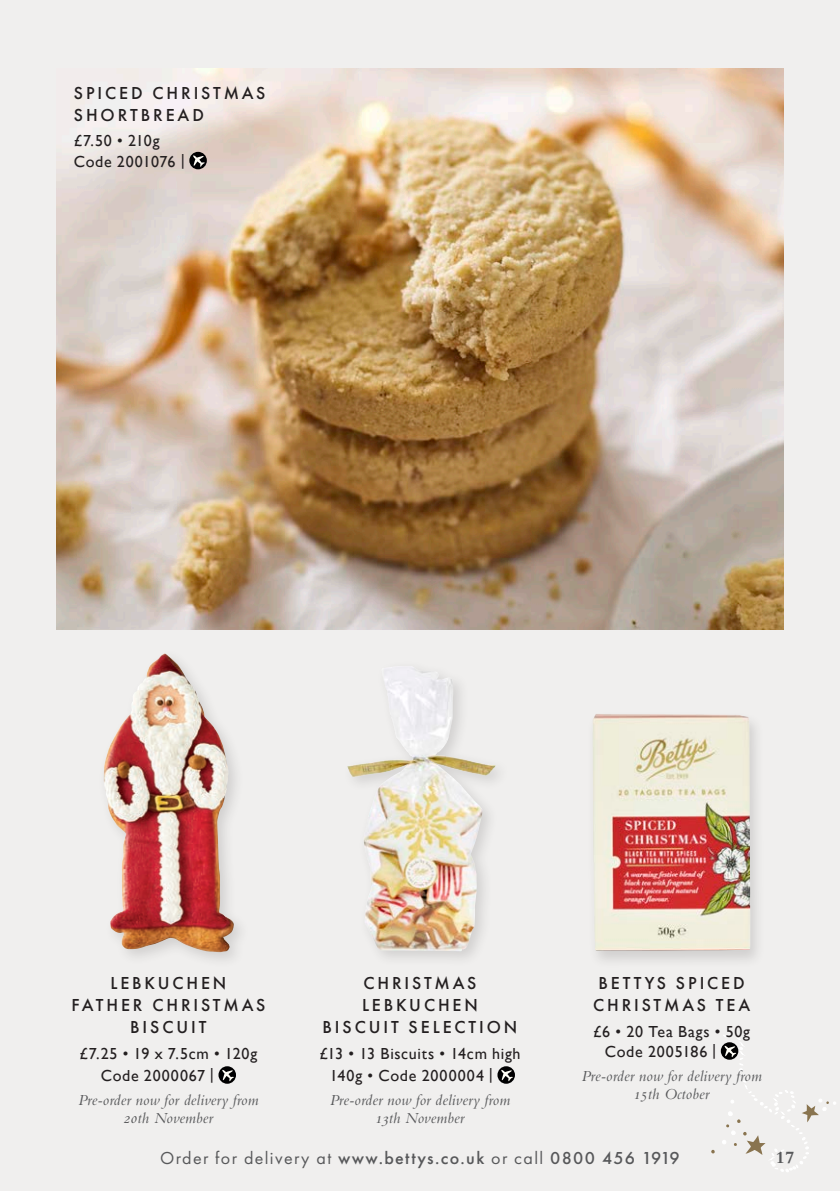
<style>
.page{position:relative;width:840px;height:1191px;background:#fff}
.page>*{position:absolute;margin:0;border:0;box-sizing:border-box;transform-origin:0 0}
.Product_Title{font:500 18px/22px "Futura PT";letter-spacing:.16em;color:#231f20;text-align:center}
.t1{font:500 18px "Futura PT";letter-spacing:.075em;color:#57585a}
.Product_Title_left_a{font:500 18px/22px "Futura PT";letter-spacing:.16em;color:#231f20}
.t2{font:700 18px "Bembo";color:#57585a}
.Availability{font:italic 16px/18px "Bembo NT";letter-spacing:.01em;color:#57585a;text-align:center}
.Code_and_Price{font:16px/22px "Gill Sans";letter-spacing:.045em;color:#231f20}
.Code_and_Price_left{font:16px/20px "Gill Sans";letter-spacing:.04em;color:#231f20}
.s1{font-weight:400}
</style>
<div class="page">
<div style="left:0;top:0;width:839px;height:1191px;background:#f0efee"></div>
<img style="left:57px;top:68px;width:725px;height:561px">
<div style="left:189px;top:152px;width:18px;height:17px;background:#000001;border-radius:50%"></div>
<svg style="left:193px;top:155px;width:12px;height:12px"></svg>
<svg style="left:218px;top:1066px;width:18px;height:17px"></svg>
<svg style="left:222px;top:1069px;width:12px;height:12px"></svg>
<svg style="left:497px;top:1066px;width:17px;height:17px"></svg>
<svg style="left:500px;top:1069px;width:13px;height:12px"></svg>
<svg style="left:720px;top:1034px;width:116px;height:138px"></svg>
<div style="left:585px;top:710px;width:180px;height:258px;background:#231f20;opacity:.15"></div>
<img style="left:592px;top:714px;width:158px;height:236px">
<img style="left:103px;top:654px;width:131px;height:298px">
<div style="left:342px;top:660px;width:169px;height:307px;background:#231f20;opacity:.15"></div>
<img style="left:347px;top:666px;width:66px;height:176px">
<p class="Product_Title_left_a" style="left:74px;top:82px;width:193px">SPICED CHRISTMAS<br>SHORTBREAD</p>
<p class="Code_and_Price_left" style="left:74px;top:131px;width:112px">£7.50 • 210g<br>Code 2001076 |</p>
<p class="Product_Title" style="left:71px;top:972px;width:195px">LEBKUCHEN<br>FATHER CHRISTMAS<br>BISCUIT</p>
<p class="Code_and_Price_left" style="left:101px;top:1042px;width:158px;line-height:22px;text-indent:-21px">£7.25 • 19 x 7.5cm • 120g<br>Code 2000067 |</p>
<p class="Availability" style="left:78px;top:1090px;width:182px">Pre-order now for delivery from<br>20th November</p>
<p class="Product_Title" style="left:322px;top:972px;width:196px">CHRISTMAS<br>LEBKUCHEN<br>BISCUIT SELECTION</p>
<p class="Code_and_Price" style="left:330px;top:1042px;width:192px;text-indent:-10px">£13 • 13 Biscuits • 14cm high<br>140g • Code 2000004 |</p>
<p class="Availability" style="left:329px;top:1090px;width:182px">Pre-order now for delivery from<br>13th November</p>
<p class="Product_Title" style="left:592px;top:972px;width:158px;text-align:left">BETTYS SPICED<br>CHRISTMAS TEA</p>
<p class="Code_and_Price" style="left:604px;top:1021px;width:147px;line-height:20px;text-indent:-12px">£6 • 20 Tea Bags • 50g<br>Code 2005186 |</p>
<p class="Availability" style="left:581px;top:1066px;width:182px">Pre-order now for delivery from<br>15th October</p>
<p class="t1" style="left:160px;top:1147px;width:520px"><span class="s1">Order for delivery at</span> www.bettys.co.uk <span class="s1">or call</span> 0800 456 1919</p>
<p class="t2" style="left:775px;top:1147px;width:20px">17</p>
</div>
